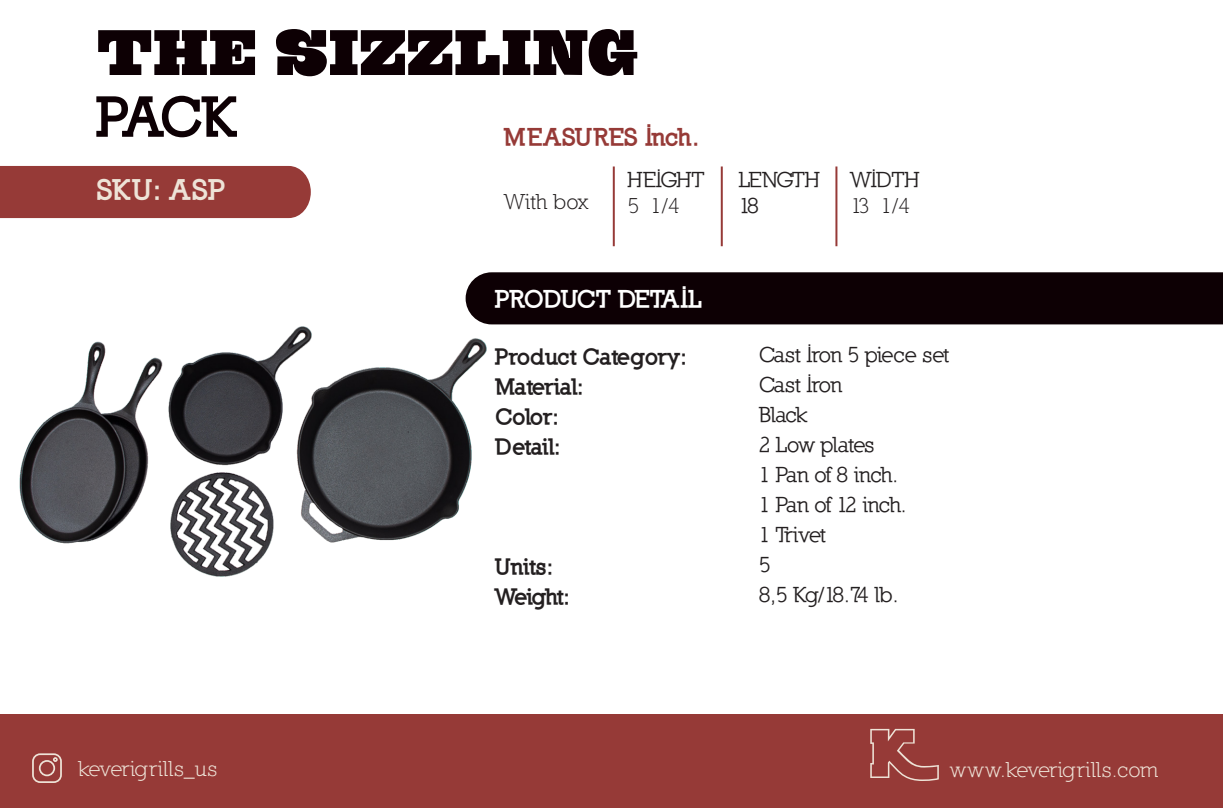
<style>
.page{position:relative;width:1223px;height:808px;background:#fff}
.page>*{position:absolute;margin:0;border:0;box-sizing:border-box;transform-origin:0 0}
.t1{font:700 64px "Hernandez";letter-spacing:.02em;color:#0d0004}
.t2{font:900 54.4px "Nilland";color:#0d0004}
.t3{font:900 28px "Nilland";letter-spacing:.015em;color:#eee3d7}
.t4{font:900 24px "Nilland";letter-spacing:-.045em;color:#fff}
.t5{font:900 24px "Nilland";letter-spacing:-.015em;color:#963a37}
.t6{font:700 22px "Nilland";letter-spacing:-.035em;color:#231f20}
.t7{font:900 22px "Nilland";letter-spacing:-.03em;color:#231f20}
.t8{font:22px "Nilland";color:#eee3d7}
.t9{font:900 22px "Nilland";color:#231f20}
.t10{font:22px "Nilland";letter-spacing:-.02em;color:#231f20}
</style>
<div class="page">
<div style="left:0;top:714px;width:1222px;height:93px;background:#963a37"></div>
<div style="left:0;top:166px;width:311px;height:52px;background:#963a37"></div>
<div style="left:465px;top:272px;width:757px;height:52px;background:#0d0004"></div>
<hr style="left:612px;top:166px;width:2px;height:80px;background:#963a37">
<hr style="left:720px;top:166px;width:2px;height:80px;background:#963a37">
<hr style="left:835px;top:166px;width:2px;height:80px;background:#963a37">
<svg style="left:870px;top:728px;width:68px;height:53px"></svg>
<svg style="left:32px;top:753px;width:30px;height:30px"></svg>
<img style="left:19px;top:323px;width:473px;height:254px">
<p class="t1" style="left:97px;top:13px;width:542px">THE SIZZLING</p>
<p class="t2" style="left:97px;top:82px;width:142px">PACK</p>
<p class="t5" style="left:504px;top:122px;width:196px">MEASURES Inch.</p>
<p class="t3" style="left:97px;top:172px;width:130px">SKU: ASP</p>
<p class="t10" style="left:504px;top:189px;width:86px">With box</p>
<p class="t6" style="left:627px;top:166px;width:78px">HEIGHT</p>
<p class="t10" style="left:627px;top:193px;width:54px">5 1/4</p>
<p class="t4" style="left:495px;top:284px;width:208px">PRODUCT DETAIL</p>
<p class="t9" style="left:495px;top:342px;width:193px">Product Category:</p>
<p class="t7" style="left:495px;top:372px;width:90px">Material:</p>
<p class="t7" style="left:495px;top:402px;width:65px">Color:</p>
<p class="t7" style="left:495px;top:432px;width:67px">Detail:</p>
<p class="t7" style="left:495px;top:552px;width:59px">Units:</p>
<p class="t7" style="left:495px;top:582px;width:76px">Weight:</p>
<p class="t6" style="left:739px;top:166px;width:82px">LENGTH</p>
<p class="t6" style="left:739px;top:193px;width:21px">18</p>
<p class="t6" style="left:850px;top:166px;width:71px">WIDTH</p>
<p class="t10" style="left:850px;top:193px;width:61px">13 1/4</p>
<p class="t6" style="left:758px;top:341px;width:192px">Cast Iron 5 piece set</p>
<p class="t6" style="left:758px;top:371px;width:85px">Cast Iron</p>
<p class="t6" style="left:758px;top:401px;width:50px">Black</p>
<p class="t6" style="left:758px;top:431px;width:117px">2 Low plates</p>
<p class="t6" style="left:758px;top:461px;width:141px">1 Pan of 8 inch.</p>
<p class="t6" style="left:758px;top:491px;width:149px">1 Pan of 12 inch.</p>
<p class="t6" style="left:758px;top:521px;width:69px">1 Trivet</p>
<p class="t6" style="left:758px;top:551px;width:13px">5</p>
<p class="t6" style="left:758px;top:581px;width:141px">8,5 Kg/18.74 lb.</p>
<p class="t8" style="left:78px;top:755px;width:141px">keverigrills_us</p>
<p class="t8" style="left:949px;top:756px;width:210px">www.keverigrills.com</p>
</div>
